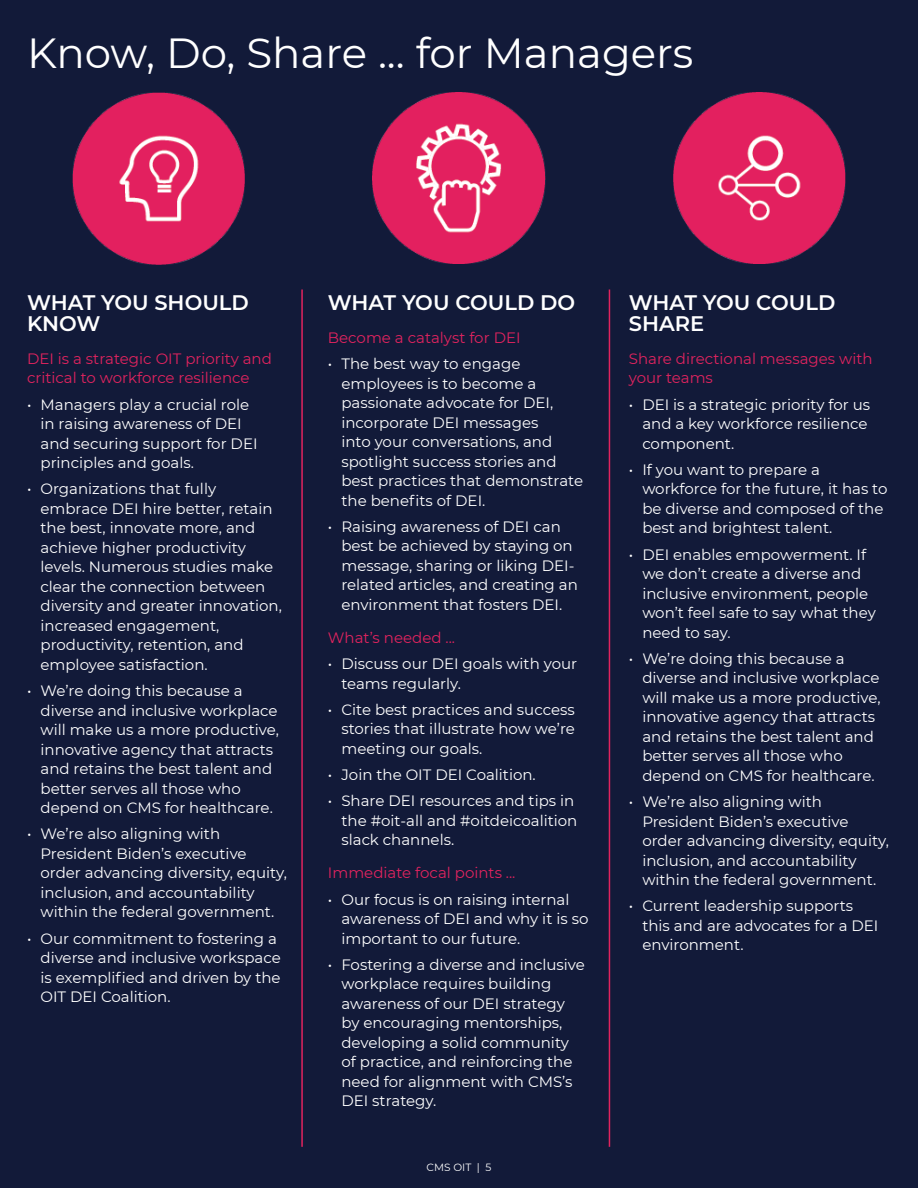
<style>
.page{position:relative;width:918px;height:1188px;background:#121a39}
.page>*{position:absolute;margin:0;border:0;box-sizing:border-box;transform-origin:0 0}
.t1{font:42px "Montserrat";color:#fff}
.t2{font:600 21px/21px "Montserrat";color:#fff}
.t3{font:15px/19.5px "Montserrat";color:#fff}
.t4{font:15px/19.5px "Montserrat";color:#e1235e}
.t5{font:10.5px "Montserrat";color:#fff}
</style>
<div class="page">
<img style="left:72px;top:93px;width:172px;height:172px">
<img style="left:373px;top:93px;width:172px;height:171px">
<hr style="left:609px;top:290px;width:1px;height:857px;background:#e1235e">
<img style="left:674px;top:93px;width:172px;height:171px">
<hr style="left:301px;top:290px;width:2px;height:857px;background:#e1235e">
<h1 class="t1" style="left:27px;top:24px;width:668px">Know, Do, Share ... for Managers</h1>
<h2 class="t2" style="left:27px;top:291px;width:223px">WHAT YOU SHOULD<br>KNOW</h2>
<p class="t4" style="left:27px;top:348px;width:246px">DEI is a strategic OIT priority and critical to workforce resilience</p>
<p class="t3" style="left:40px;top:394px;width:219px;text-indent:-14px">• Managers play a crucial role in raising awareness of DEI and securing support for DEI principles and goals.</p>
<p class="t3" style="left:40px;top:479px;width:243px;text-indent:-14px">• Organizations that fully embrace DEI hire better, retain the best, innovate more, and achieve higher productivity levels. Numerous studies make clear the connection between diversity and greater innovation, increased engagement, productivity, retention, and employee satisfaction.</p>
<p class="t3" style="left:40px;top:680px;width:240px;text-indent:-14px">• We’re doing this because a diverse and inclusive workplace will make us a more productive, innovative agency that attracts and retains the best talent and better serves all those who depend on CMS for healthcare.</p>
<p class="t3" style="left:40px;top:824px;width:248px;text-indent:-14px">• We’re also aligning with<br>President Biden’s executive order advancing diversity, equity, inclusion, and accountability within the federal government.</p>
<p class="t3" style="left:40px;top:928px;width:242px;text-indent:-14px">• Our commitment to fostering a diverse and inclusive workspace is exemplified and driven by the<br>OIT DEI Coalition.</p>
<h2 class="t2" style="left:328px;top:291px;width:249px">WHAT YOU COULD DO</h2>
<p class="t4" style="left:328px;top:327px;width:194px">Become a catalyst for DEI</p>
<p class="t3" style="left:341px;top:353px;width:243px;text-indent:-14px">• The best way to engage employees is to become a passionate advocate for DEI, incorporate DEI messages<br>into your conversations, and spotlight success stories and best practices that demonstrate the benefits of DEI.</p>
<p class="t3" style="left:341px;top:516px;width:238px;text-indent:-14px">• Raising awareness of DEI can best be achieved by staying on message, sharing or liking DEI&shy;related articles, and creating an environment that fosters DEI.</p>
<p class="t4" style="left:328px;top:627px;width:129px">What’s needed . . .</p>
<p class="t3" style="left:341px;top:653px;width:237px;text-indent:-14px">• Discuss our DEI goals with your teams regularly.</p>
<p class="t3" style="left:341px;top:699px;width:235px;text-align:justify;text-indent:-14px">• Cite best practices and success stories that illustrate how we’re meeting our goals.</p>
<p class="t3" style="left:328px;top:764px;width:208px">• Join the OIT DEI Coalition.</p>
<p class="t3" style="left:341px;top:791px;width:238px;text-indent:-14px">• Share DEI resources and tips in the #oit-all and #oitdeicoalition slack channels.</p>
<p class="t4" style="left:328px;top:863px;width:189px">Immediate focal points . . .</p>
<p class="t3" style="left:341px;top:889px;width:249px;text-indent:-14px">• Our focus is on raising internal awareness of DEI and why it is so important to our future.</p>
<p class="t3" style="left:341px;top:954px;width:245px;text-indent:-14px">• Fostering a diverse and inclusive workplace requires building awareness of our DEI strategy by encouraging mentorships, developing a solid community of practice, and reinforcing the need for alignment with CMS’s<br>DEI strategy.</p>
<p class="t5" style="left:427px;top:1160px;width:66px">CMS OIT | 5</p>
<h2 class="t2" style="left:629px;top:291px;width:208px">WHAT YOU COULD<br>SHARE</h2>
<p class="t4" style="left:629px;top:348px;width:245px">Share directional messages with your teams</p>
<p class="t3" style="left:642px;top:394px;width:229px;text-indent:-14px">• DEI is a strategic priority for us and a key workforce resilience component.</p>
<p class="t3" style="left:642px;top:459px;width:247px;text-indent:-14px">• If you want to prepare a workforce for the future, it has to be diverse and composed of the best and brightest talent.</p>
<p class="t3" style="left:642px;top:544px;width:235px;text-indent:-14px">• DEI enables empowerment. If we don’t create a diverse and inclusive environment, people won’t feel safe to say what they need to say.</p>
<p class="t3" style="left:642px;top:648px;width:240px;text-indent:-14px">• We’re doing this because a diverse and inclusive workplace will make us a more productive, innovative agency that attracts and retains the best talent and better serves all those who depend on CMS for healthcare.</p>
<p class="t3" style="left:642px;top:791px;width:248px;text-indent:-14px">• We’re also aligning with<br>President Biden’s executive order advancing diversity, equity, inclusion, and accountability within the federal government.</p>
<p class="t3" style="left:642px;top:896px;width:238px;text-indent:-14px">• Current leadership supports this and are advocates for a DEI environment.</p>
</div>
